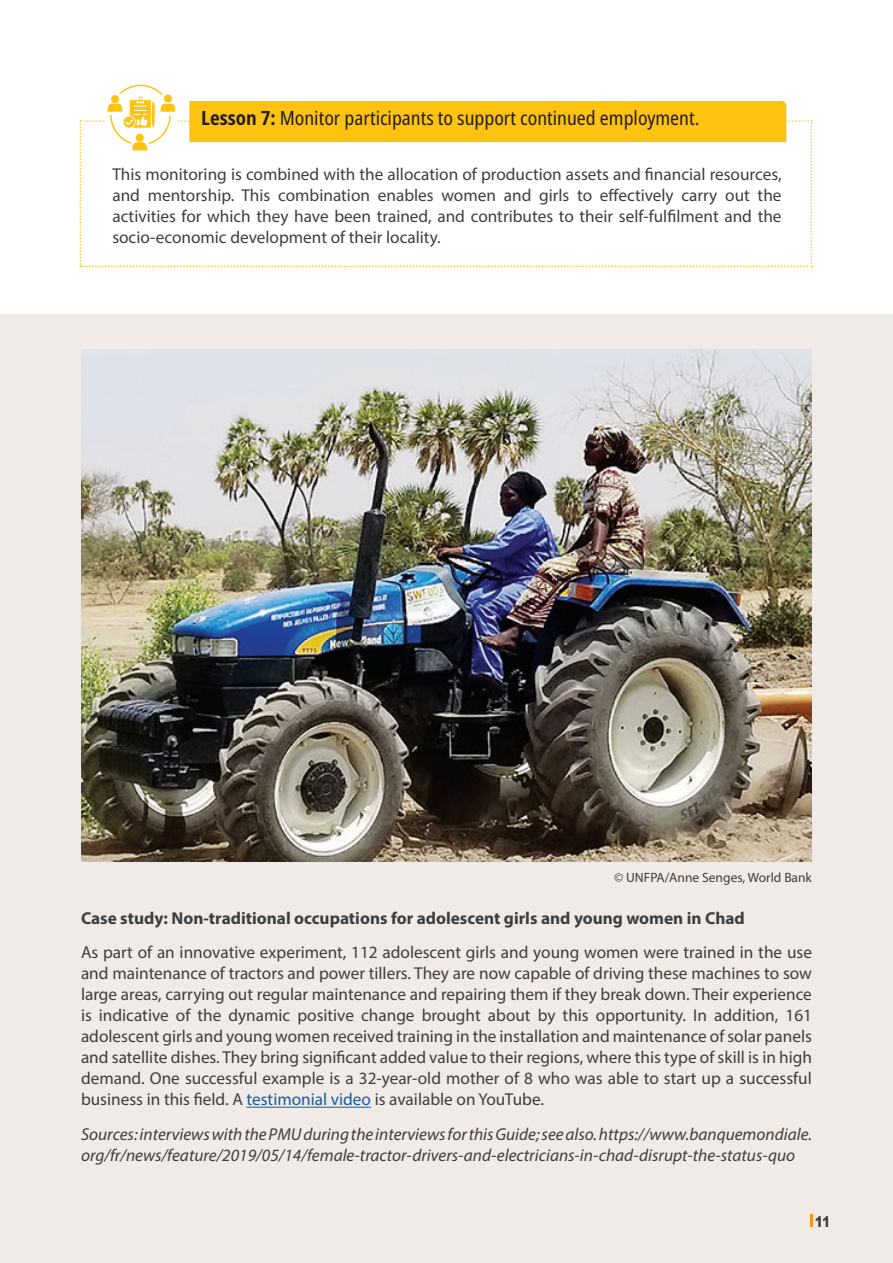
<style>
.page{position:relative;width:893px;height:1263px;background:#fff}
.page>*{position:absolute;margin:0;border:0;box-sizing:border-box;transform-origin:0 0}
.Paragraph_Style_5{font:condensed 19.5px "Noto Sans";color:#231f20}
.body-10{font:17.25px/21px "Myriad Pro";color:#3e3e3f;text-align:justify}
.body-10-2{font:italic 17.25px/21px "Myriad Pro";color:#3e3e3f}
.body-10-3{font:700 17.25px "Myriad Pro";color:#3e3e3f}
.main_body_text{font:700 15px "Arial";color:#3e3e3f}
.FOOTNOTE_arial{font:13.5px "Myriad Pro";color:#3e3e3f}
.s1{font-weight:700}
.s2{color:#175d9e}
</style>
<div class="page">
<div style="left:0;top:314px;width:893px;height:949px;background:#f0ebe6"></div>
<img style="left:81px;top:350px;width:731px;height:511px">
<hr style="left:247px;top:1107px;width:124px;height:1px;background:#175d9e">
<svg style="left:80px;top:85px;width:732px;height:182px"></svg>
<svg style="left:811px;top:1214px;width:2px;height:13px"></svg>
<p class="Paragraph_Style_5" style="left:201px;top:104px;width:499px"><span class="s1">Lesson 7:</span> Monitor participants to support continued employment.</p>
<p class="body-10" style="left:112px;top:164px;width:671px">This monitoring is combined with the allocation of production assets and financial resources, and mentorship. This combination enables women and girls to effectively carry out the activities for which they have been trained, and contributes to their self-fulfilment and the socio-economic development of their locality.</p>
<p class="FOOTNOTE_arial" style="left:614px;top:869px;width:199px">© UNFPA/Anne Senges, World Bank</p>
<p class="body-10-3" style="left:81px;top:907px;width:665px">Case study: Non-traditional occupations for adolescent girls and young women in Chad</p>
<p class="body-10" style="left:81px;top:942px;width:732px">As part of an innovative experiment, 112 adolescent girls and young women were trained in the use and maintenance of tractors and power tillers. They are now capable of driving these machines to sow large areas, carrying out regular maintenance and repairing them if they break down. Their experience is indicative of the dynamic positive change brought about by this opportunity. In addition, 161 adolescent girls and young women received training in the installation and maintenance of solar panels and satellite dishes. They bring significant added value to their regions, where this type of skill is in high demand. One successful example is a 32-year-old mother of 8 who was able to start up a successful business in this field. A <span class="s2">testimonial video</span> is available on YouTube.</p>
<p class="body-10-2" style="left:81px;top:1123px;width:732px">Sources: interviews with the PMU during the interviews for this Guide; see also. https://www.banquemondiale. org/fr/news/feature/2019/05/14/female-tractor-drivers-and-electricians-in-chad-disrupt-the-status-quo</p>
<p class="main_body_text" style="left:815px;top:1211px;width:17px">11</p>
</div>
